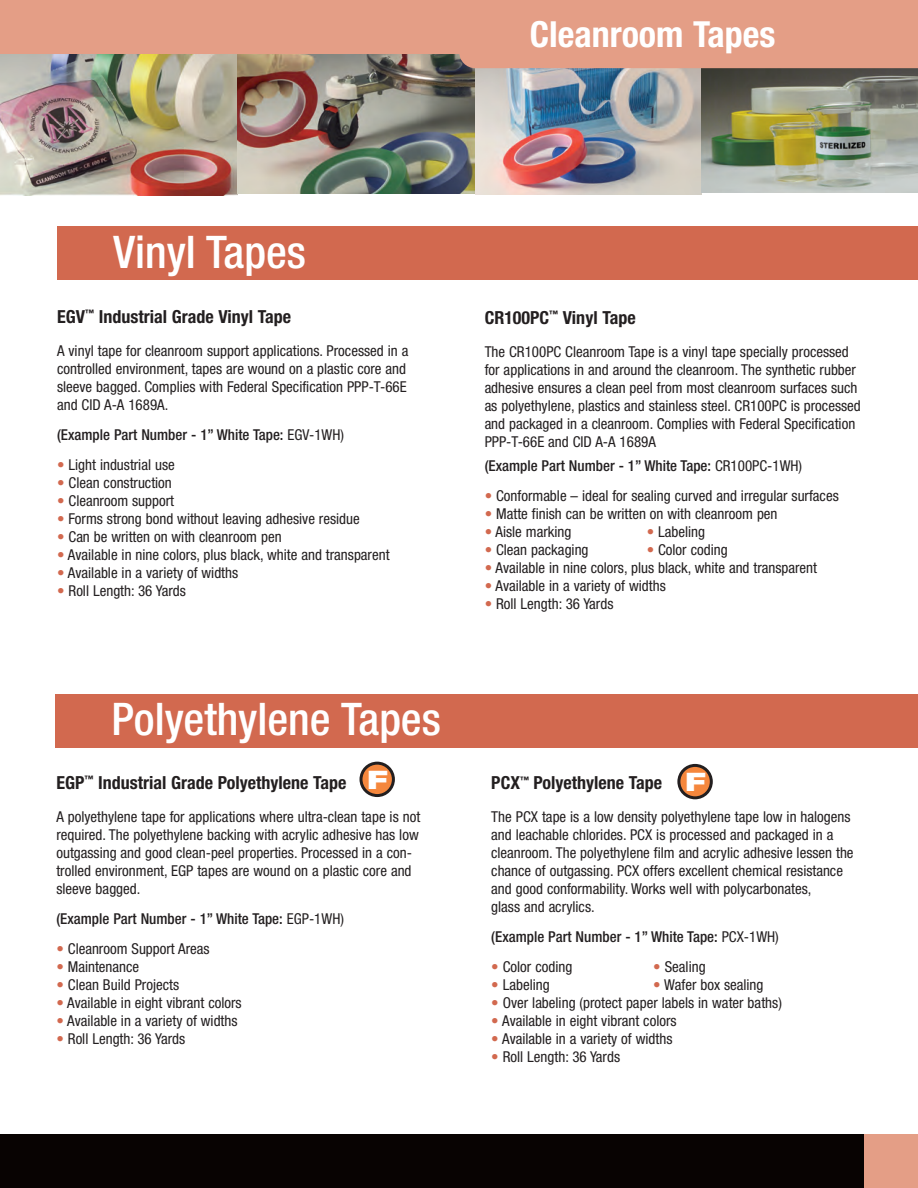
<style>
.page{position:relative;width:918px;height:1188px;background:#fff}
.page>*{position:absolute;margin:0;border:0;box-sizing:border-box;transform-origin:0 0}
.t1{font:500 condensed 45px "Helvetica Neue";color:#fff}
.t2{font:700 condensed 36px "Helvetica Neue";color:#fff}
.t3{font:900 expanded 25.5px "Helvetica Neue";color:#fff}
.t4{font:700 condensed 18px "Helvetica Neue";color:#231f20}
.t5{font:condensed 15px/18px "Helvetica Neue";color:#231f20}
.t6{font:500 condensed 15px "Helvetica Neue";color:#231f20}
.s1{font-weight:400}
.s2{color:#d2694f}
</style>
<div class="page">
<img style="left:0;top:54px;width:476px;height:141px">
<img style="left:475px;top:68px;width:227px;height:126px">
<img style="left:702px;top:68px;width:216px;height:125px">
<div style="left:0;top:0;width:918px;height:54px;background:#e49e86"></div>
<div style="left:0;top:1134px;width:918px;height:54px;background:#080302"></div>
<div style="left:459px;top:54px;width:459px;height:14px;background:#e49e86"></div>
<div style="left:864px;top:1134px;width:54px;height:54px;background:#e49e86"></div>
<svg style="left:360px;top:762px;width:35px;height:35px"></svg>
<svg style="left:677px;top:764px;width:36px;height:35px"></svg>
<div style="left:57px;top:226px;width:861px;height:54px;background:#d2694f"></div>
<div style="left:55px;top:694px;width:863px;height:54px;background:#d2694f"></div>
<p class="t2" style="left:530px;top:21px;width:247px">Cleanroom Tapes</p>
<p class="t1" style="left:113px;top:235px;width:194px">Vinyl Tapes</p>
<p class="t4" style="left:57px;top:310px;width:236px">EGV<sup>™</sup> Industrial Grade Vinyl Tape</p>
<p class="t5" style="left:57px;top:343px;width:353px">A vinyl tape for cleanroom support applications. Processed in a controlled environment, tapes are wound on a plastic core and sleeve bagged. Complies with Federal Specification PPP-T-66E and CID A-A 1689A.</p>
<p class="t6" style="left:57px;top:429px;width:289px">(Example Part Number - 1” White Tape: <span class="s1">EGV-1WH)</span></p>
<p class="t5" style="left:57px;top:457px;width:119px"><span class="s2">•</span> Light industrial use</p>
<p class="t5" style="left:57px;top:475px;width:116px"><span class="s2">•</span> Clean construction</p>
<p class="t5" style="left:57px;top:493px;width:119px"><span class="s2">•</span> Cleanroom support</p>
<p class="t5" style="left:57px;top:511px;width:304px"><span class="s2">•</span> Forms strong bond without leaving adhesive residue</p>
<p class="t5" style="left:57px;top:529px;width:226px"><span class="s2">•</span> Can be written on with cleanroom pen</p>
<p class="t5" style="left:57px;top:547px;width:334px"><span class="s2">•</span> Available in nine colors, plus black, white and transparent</p>
<p class="t5" style="left:57px;top:565px;width:183px"><span class="s2">•</span> Available in a variety of widths</p>
<p class="t5" style="left:57px;top:583px;width:130px"><span class="s2">•</span> Roll Length: 36 Yards</p>
<p class="t1" style="left:111px;top:703px;width:331px">Polyethylene Tapes</p>
<p class="t4" style="left:485px;top:311px;width:153px">CR100PC<sup>™</sup> Vinyl Tape</p>
<p class="t5" style="left:485px;top:344px;width:378px">The CR100PC Cleanroom Tape is a vinyl tape specially processed for applications in and around the cleanroom. The synthetic rubber adhesive ensures a clean peel from most cleanroom surfaces such as polyethylene, plastics and stainless steel. CR100PC is processed and packaged in a cleanroom. Complies with Federal Specification PPP-T-66E and CID A-A 1689A</p>
<p class="t6" style="left:485px;top:460px;width:319px">(Example Part Number - 1” White Tape: <span class="s1">CR100PC-1WH)</span></p>
<p class="t5" style="left:485px;top:488px;width:356px"><span class="s2">•</span> Conformable – ideal for sealing curved and irregular surfaces</p>
<p class="t5" style="left:485px;top:506px;width:294px"><span class="s2">•</span> Matte finish can be written on with cleanroom pen</p>
<p class="t5" style="left:485px;top:524px;width:88px"><span class="s2">•</span> Aisle marking</p>
<p class="t5" style="left:647px;top:524px;width:60px"><span class="s2">•</span> Labeling</p>
<p class="t5" style="left:485px;top:542px;width:105px"><span class="s2">•</span> Clean packaging</p>
<p class="t5" style="left:647px;top:542px;width:82px"><span class="s2">•</span> Color coding</p>
<p class="t5" style="left:485px;top:560px;width:334px"><span class="s2">•</span> Available in nine colors, plus black, white and transparent</p>
<p class="t5" style="left:485px;top:578px;width:183px"><span class="s2">•</span> Available in a variety of widths</p>
<p class="t5" style="left:485px;top:596px;width:130px"><span class="s2">•</span> Roll Length: 36 Yards</p>
<p class="t3" style="left:367px;top:770px;width:22px">F</p>
<p class="t3" style="left:685px;top:772px;width:22px">F</p>
<p class="t4" style="left:56px;top:776px;width:291px">EGP<sup>™</sup> Industrial Grade Polyethylene Tape</p>
<p class="t5" style="left:56px;top:809px;width:365px">A polyethylene tape for applications where ultra-clean tape is not required. The polyethylene backing with acrylic adhesive has low outgassing and good clean-peel properties. Processed in a con&shy;trolled environment, EGP tapes are wound on a plastic core and sleeve bagged.</p>
<p class="t6" style="left:56px;top:913px;width:289px">(Example Part Number - 1” White Tape: <span class="s1">EGP-1WH)</span></p>
<p class="t5" style="left:56px;top:941px;width:155px"><span class="s2">•</span> Cleanroom Support Areas</p>
<p class="t5" style="left:56px;top:959px;width:84px"><span class="s2">•</span> Maintenance</p>
<p class="t5" style="left:56px;top:977px;width:124px"><span class="s2">•</span> Clean Build Projects</p>
<p class="t5" style="left:56px;top:995px;width:187px"><span class="s2">•</span> Available in eight vibrant colors</p>
<p class="t5" style="left:56px;top:1013px;width:183px"><span class="s2">•</span> Available in a variety of widths</p>
<p class="t5" style="left:56px;top:1031px;width:130px"><span class="s2">•</span> Roll Length: 36 Yards</p>
<p class="t4" style="left:491px;top:776px;width:172px">PCX<sup>™</sup> Polyethylene Tape</p>
<p class="t5" style="left:491px;top:809px;width:364px">The PCX tape is a low density polyethylene tape low in halogens and leachable chlorides. PCX is processed and packaged in a cleanroom. The polyethylene film and acrylic adhesive lessen the chance of outgassing. PCX offers excellent chemical resistance and good conformability. Works well with polycarbonates,<br>glass and acrylics.</p>
<p class="t6" style="left:491px;top:931px;width:289px">(Example Part Number - 1” White Tape: <span class="s1">PCX-1WH)</span></p>
<p class="t5" style="left:491px;top:959px;width:82px"><span class="s2">•</span> Color coding</p>
<p class="t5" style="left:653px;top:959px;width:54px"><span class="s2">•</span> Sealing</p>
<p class="t5" style="left:491px;top:977px;width:60px"><span class="s2">•</span> Labeling</p>
<p class="t5" style="left:653px;top:977px;width:112px"><span class="s2">•</span> Wafer box sealing</p>
<p class="t5" style="left:491px;top:995px;width:292px"><span class="s2">•</span> Over labeling (protect paper labels in water baths)</p>
<p class="t5" style="left:491px;top:1013px;width:187px"><span class="s2">•</span> Available in eight vibrant colors</p>
<p class="t5" style="left:491px;top:1031px;width:183px"><span class="s2">•</span> Available in a variety of widths</p>
<p class="t5" style="left:491px;top:1049px;width:130px"><span class="s2">•</span> Roll Length: 36 Yards</p>
</div>
